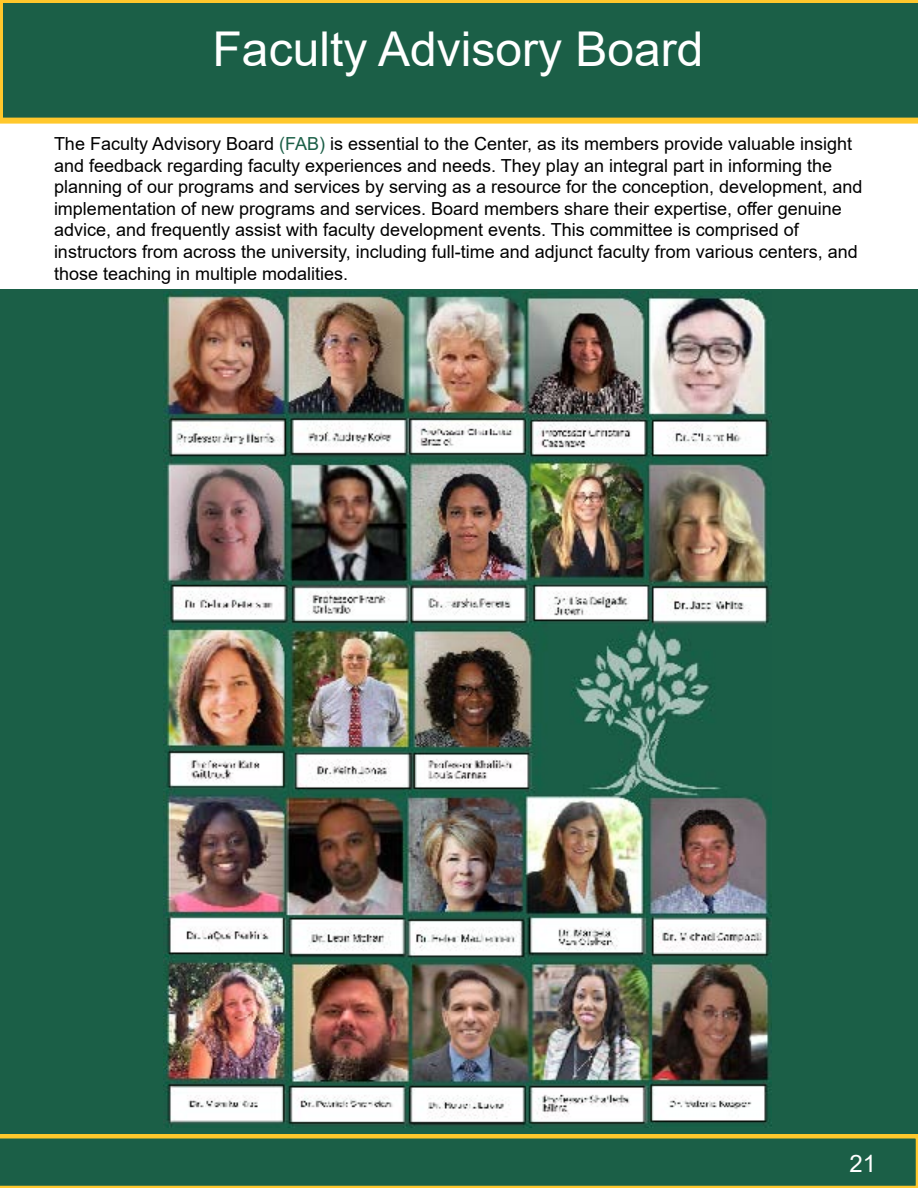
<style>
.page{position:relative;width:918px;height:1188px;background:#fff}
.page>*{position:absolute;margin:0;border:0;box-sizing:border-box;transform-origin:0 0}
.t1{font:48px "Arial";color:#fff}
.t2{font:24px "Arial";color:#fff}
.t3{font:18px/21.6px "Arial";color:#000}
.s1{color:#1b5f47}
</style>
<div class="page">
<div style="left:0;top:290px;width:918px;height:844px;background:#1b5f47"></div>
<svg style="left:0;top:0;width:918px;height:124px;background:#2d6745"></svg>
<svg style="left:0;top:1134px;width:918px;height:54px;background:#376c43"></svg>
<img style="left:163px;top:292px;width:608px;height:836px">
<h1 class="t1" style="left:213px;top:16px;width:492px">Faculty Advisory Board</h1>
<p class="t3" style="left:54px;top:133px;width:810px">The Faculty Advisory Board <span class="s1">(FAB)</span> is essential to the Center, as its members provide valuable insight and feedback regarding faculty experiences and needs. They play an integral part in informing the planning of our programs and services by serving as a resource for the conception, development, and implementation of new programs and services. Board members share their expertise, offer genuine advice, and frequently assist with faculty development events. This committee is comprised of instructors from across the university, including full-time and adjunct faculty from various centers, and those teaching in multiple modalities.</p>
<h2 class="t2" style="left:850px;top:1147px;width:28px">21</h2>
</div>
